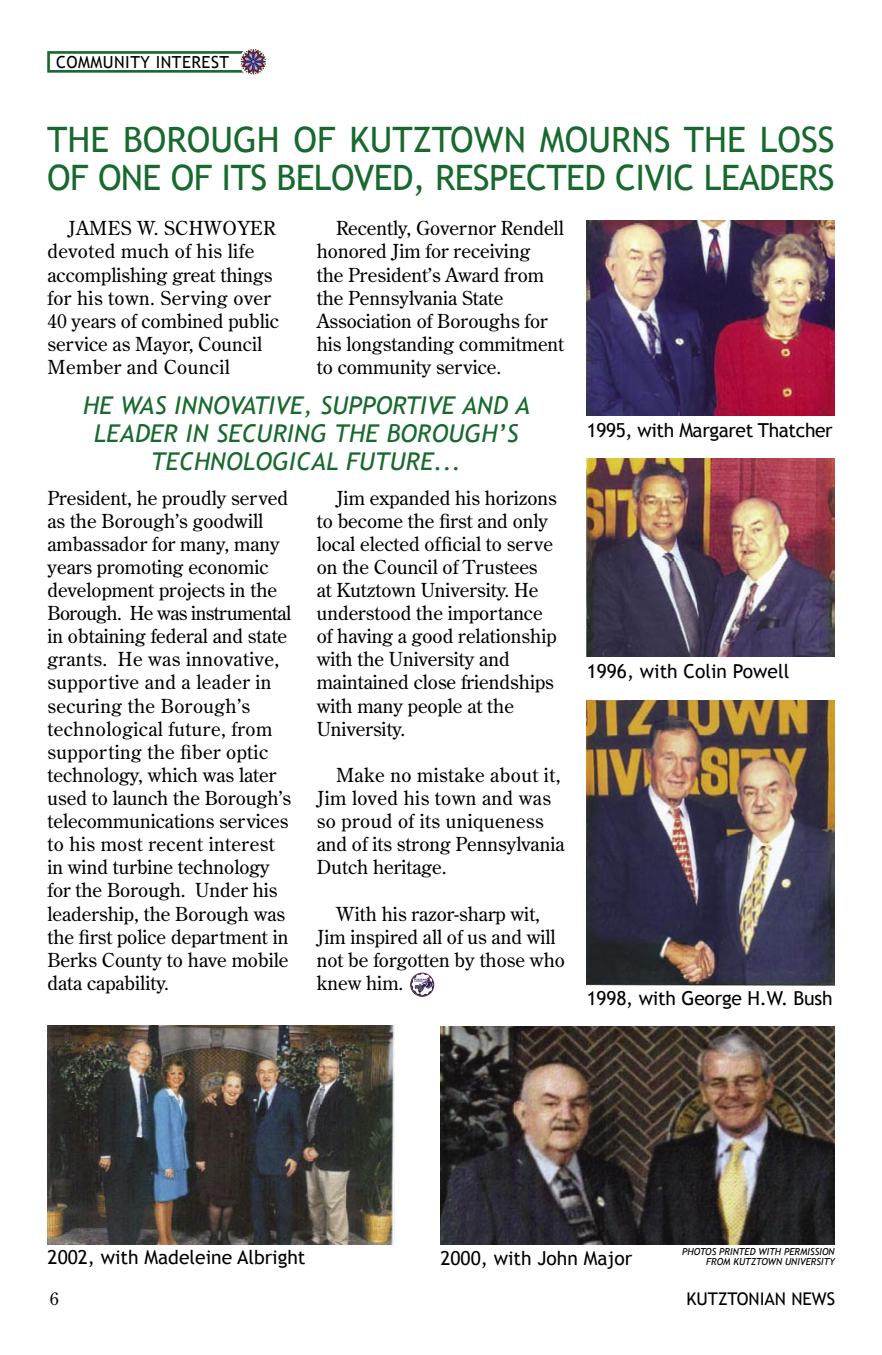
<style>
.page{position:relative;width:882px;height:1355px;background:#fff}
.page>*{position:absolute;margin:0;border:0;box-sizing:border-box;transform-origin:0 0}
.t1{font:35px/38.5px "Trebuchet MS";letter-spacing:-.02em;color:#18692e}
.t2{font:italic 24.5px/28px "Trebuchet MS";letter-spacing:.01em;color:#18692e;text-align:center}
.t3{font:19.25px/23.1px "Century Old Style Std";color:#000}
.t4{font:19.25px/23.1px "Century Old Style Std";letter-spacing:.02em;color:#000}
.t5{font:19.25px "Trebuchet MS";color:#000}
.t6{font:19.25px "Trebuchet MS";letter-spacing:-.02em;color:#000}
.t7{font:17.5px "Trebuchet MS";color:#000}
.t8{font:17.5px "Century Old Style Std";color:#000}
.t9{font:16.62px "Trebuchet MS";letter-spacing:.03em;color:#000}
.t10{font:italic 9.62px/9.6px "Trebuchet MS";color:#000;text-align:right}
</style>
<div class="page">
<div style="left:47px;top:51px;width:211px;height:22px;border:3px solid #18692e"></div>
<img style="left:239px;top:47px;width:29px;height:29px;border-radius:50%">
<img style="left:440px;top:1026px;width:395px;height:218px">
<img style="left:587px;top:220px;width:248px;height:195px">
<img style="left:587px;top:459px;width:248px;height:197px">
<img style="left:587px;top:700px;width:248px;height:285px">
<img style="left:47px;top:1025px;width:347px;height:219px">
<img style="left:410px;top:972px;width:24px;height:25px;border-radius:50%">
<p class="t9" style="left:56px;top:52px;width:175px">COMMUNITY INTEREST</p>
<h1 class="t1" style="left:47px;top:121px;width:789px">THE BOROUGH OF KUTZTOWN MOURNS THE LOSS<br>OF ONE OF ITS BELOVED, RESPECTED CIVIC LEADERS</h1>
<p class="t4" style="left:47px;top:216px;width:233px;text-indent:21px">JAMES W. SCHWOYER devoted much of his life accomplishing great things for his town. Serving over<br>40 years of combined public service as Mayor, Council<br>Member and Council</p>
<p class="t3" style="left:317px;top:216px;width:249px;text-indent:19px">Recently, Governor Rendell honored Jim for receiving<br>the President’s Award from the Pennsylvania State<br>Association of Boroughs for his longstanding commitment to community service.</p>
<p class="t2" style="left:83px;top:391px;width:448px">HE WAS INNOVATIVE, SUPPORTIVE AND A<br>LEADER IN SECURING THE BOROUGH’S<br>TECHNOLOGICAL FUTURE...</p>
<p class="t3" style="left:47px;top:486px;width:245px">President, he proudly served as the Borough’s goodwill ambassador for many, many years promoting economic development projects in the<br>Borough. He was instrumental in obtaining federal and state grants. He was innovative, supportive and a leader in securing the Borough’s technological future, from supporting the fiber optic technology, which was later used to launch the Borough’s telecommunications services to his most recent interest in wind turbine technology for the Borough. Under his leadership, the Borough was the first police department in<br>Berks County to have mobile data capability.</p>
<p class="t3" style="left:317px;top:486px;width:242px;text-indent:19px">Jim expanded his horizons to become the first and only local elected official to serve on the Council of Trustees at Kutztown University. He understood the importance of having a good relationship with the University and maintained close friendships with many people at the<br>University.</p>
<p class="t4" style="left:317px;top:763px;width:249px;text-indent:19px">Make no mistake about it,<br>Jim loved his town and was so proud of its uniqueness and of its strong Pennsylvania<br>Dutch heritage.</p>
<p class="t3" style="left:317px;top:901px;width:250px;text-indent:19px">With his razor-sharp wit,<br>Jim inspired all of us and will not be forgotten by those who knew him.</p>
<p class="t6" style="left:587px;top:419px;width:248px">1995, with Margaret Thatcher</p>
<p class="t5" style="left:587px;top:660px;width:204px">1996, with Colin Powell</p>
<p class="t5" style="left:587px;top:987px;width:248px">1998, with George H.W. Bush</p>
<p class="t5" style="left:48px;top:1246px;width:259px">2002, with Madeleine Albright</p>
<p class="t5" style="left:440px;top:1247px;width:193px">2000, with John Major</p>
<p class="t10" style="left:682px;top:1247px;width:154px">PHOTOS PRINTED WITH PERMISSION<br>FROM KUTZTOWN UNIVERSITY</p>
<p class="t8" style="left:50px;top:1287px;width:10px">6</p>
<p class="t7" style="left:686px;top:1288px;width:150px">KUTZTONIAN NEWS</p>
</div>
